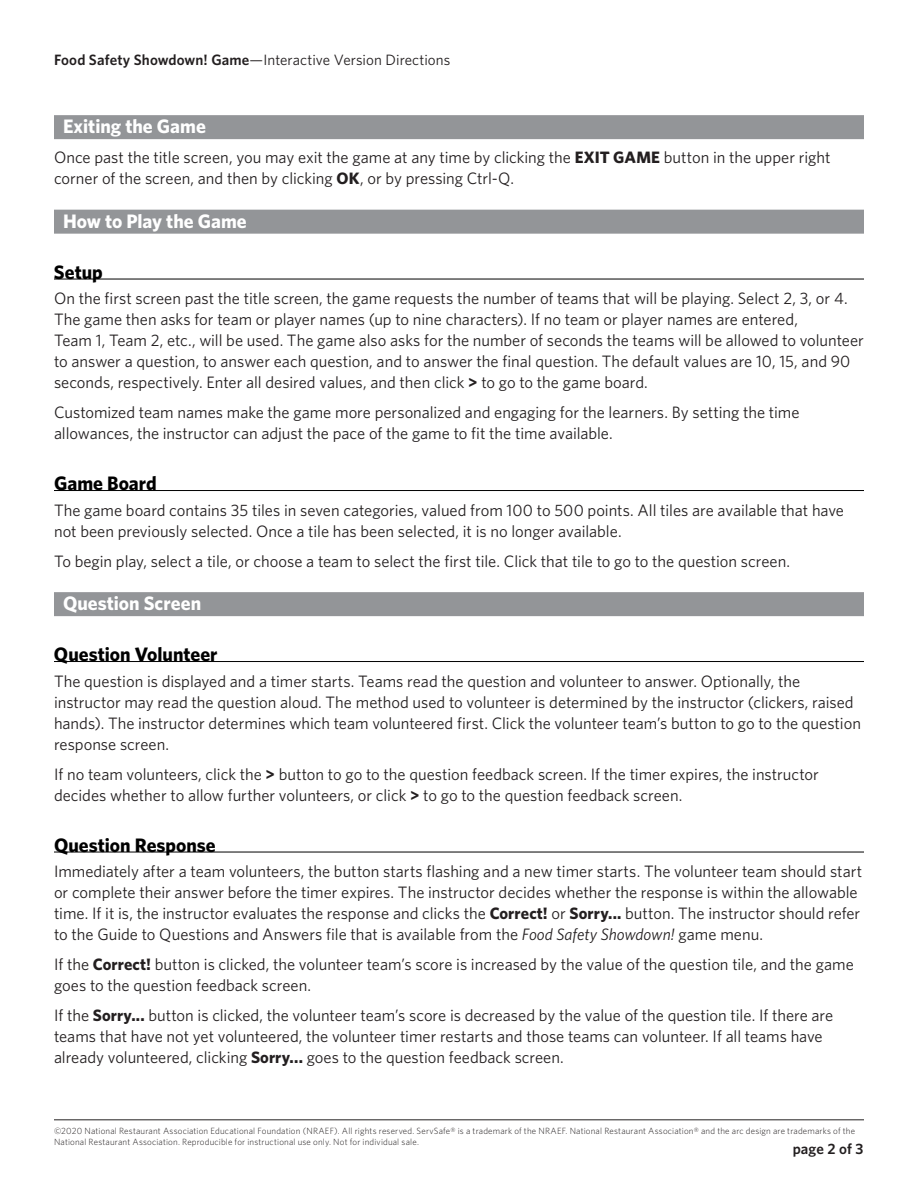
<style>
.page{position:relative;width:918px;height:1188px;background:#fff}
.page>*{position:absolute;margin:0;border:0;box-sizing:border-box;transform-origin:0 0}
.t1{font:700 19.5px "Whitney";color:#000}
.t2{font:700 19.5px "Whitney";color:#fff}
.t3{font:16.5px/21px "Whitney";color:#231f20}
.t4{font:15px "Whitney";color:#231f20}
.t5{font:600 15px "Whitney";letter-spacing:.005em;color:#231f20}
.t6{font:300 9px/10.8px "Whitney";letter-spacing:.02em;color:#231f20}
.s1{font-weight:600}
.s2{font-weight:700}
.s3{font-style:italic}
</style>
<div class="page">
<hr style="left:54px;top:1119px;width:810px;height:1px;background:#231f20">
<div style="left:54px;top:115px;width:810px;height:24px;background:#939598"></div>
<div style="left:54px;top:210px;width:810px;height:24px;background:#939598"></div>
<hr style="left:54px;top:279px;width:810px;height:1px;background:#000">
<hr style="left:54px;top:490px;width:810px;height:1px;background:#000">
<div style="left:54px;top:592px;width:810px;height:24px;background:#939598"></div>
<hr style="left:54px;top:661px;width:810px;height:1px;background:#000">
<hr style="left:54px;top:852px;width:810px;height:1px;background:#000">
<p class="t4" style="left:54px;top:51px;width:398px"><span class="s1">Food Safety Showdown! Game</span>—Interactive Version Directions</p>
<p class="t2" style="left:63px;top:115px;width:144px">Exiting the Game</p>
<p class="t3" style="left:54px;top:147px;width:778px">Once past the title screen, you may exit the game at any time by clicking the <span class="s2">EXIT GAME</span> button in the upper right corner of the screen, and then by clicking <span class="s2">OK</span>, or by pressing Ctrl-Q.</p>
<p class="t2" style="left:63px;top:209px;width:185px">How to Play the Game</p>
<p class="t1" style="left:54px;top:260px;width:50px">Setup</p>
<p class="t3" style="left:54px;top:288px;width:811px">On the first screen past the title screen, the game requests the number of teams that will be playing. Select 2, 3, or 4.<br>The game then asks for team or player names (up to nine characters). If no team or player names are entered,<br>Team 1, Team 2, etc., will be used. The game also asks for the number of seconds the teams will be allowed to volunteer to answer a question, to answer each question, and to answer the final question. The default values are 10, 15, and 90 seconds, respectively. Enter all desired values, and then click <span class="s2">&gt;</span> to go to the game board.</p>
<p class="t3" style="left:54px;top:402px;width:747px">Customized team names make the game more personalized and engaging for the learners. By setting the time allowances, the instructor can adjust the pace of the game to fit the time available.</p>
<p class="t1" style="left:54px;top:472px;width:104px">Game Board</p>
<p class="t3" style="left:54px;top:499px;width:792px">The game board contains 35 tiles in seven categories, valued from 100 to 500 points. All tiles are available that have not been previously selected. Once a tile has been selected, it is no longer available.</p>
<p class="t3" style="left:54px;top:550px;width:738px">To begin play, select a tile, or choose a team to select the first tile. Click that tile to go to the question screen.</p>
<p class="t2" style="left:63px;top:592px;width:140px">Question Screen</p>
<p class="t1" style="left:54px;top:643px;width:165px">Question Volunteer</p>
<p class="t3" style="left:54px;top:670px;width:808px">The question is displayed and a timer starts. Teams read the question and volunteer to answer. Optionally, the instructor may read the question aloud. The method used to volunteer is determined by the instructor (clickers, raised hands). The instructor determines which team volunteered first. Click the volunteer team’s button to go to the question response screen.</p>
<p class="t3" style="left:54px;top:763px;width:766px">If no team volunteers, click the <span class="s2">&gt;</span> button to go to the question feedback screen. If the timer expires, the instructor decides whether to allow further volunteers, or click <span class="s2">&gt;</span> to go to the question feedback screen.</p>
<p class="t1" style="left:54px;top:833px;width:163px">Question Response</p>
<p class="t3" style="left:54px;top:861px;width:810px">Immediately after a team volunteers, the button starts flashing and a new timer starts. The volunteer team should start or complete their answer before the timer expires. The instructor decides whether the response is within the allowable time. If it is, the instructor evaluates the response and clicks the <span class="s2">Correct!</span> or <span class="s2">Sorry...</span> button. The instructor should refer to the Guide to Questions and Answers file that is available from the <span class="s3">Food Safety Showdown!</span> game menu.</p>
<p class="t3" style="left:54px;top:954px;width:801px">If the <span class="s2">Correct!</span> button is clicked, the volunteer team’s score is increased by the value of the question tile, and the game goes to the question feedback screen.</p>
<p class="t3" style="left:54px;top:1005px;width:781px">If the <span class="s2">Sorry...</span> button is clicked, the volunteer team’s score is decreased by the value of the question tile. If there are teams that have not yet volunteered, the volunteer timer restarts and those teams can volunteer. If all teams have already volunteered, clicking <span class="s2">Sorry...</span> goes to the question feedback screen.</p>
<p class="t6" style="left:54px;top:1125px;width:803px">©2020 National Restaurant Association Educational Foundation (NRAEF). All rights reserved. ServSafe® is a trademark of the NRAEF. National Restaurant Association® and the arc design are trademarks of the<br>National Restaurant Association. Reproducible for instructional use only. Not for individual sale.</p>
<p class="t5" style="left:793px;top:1139px;width:72px">page 2 of 3</p>
</div>
